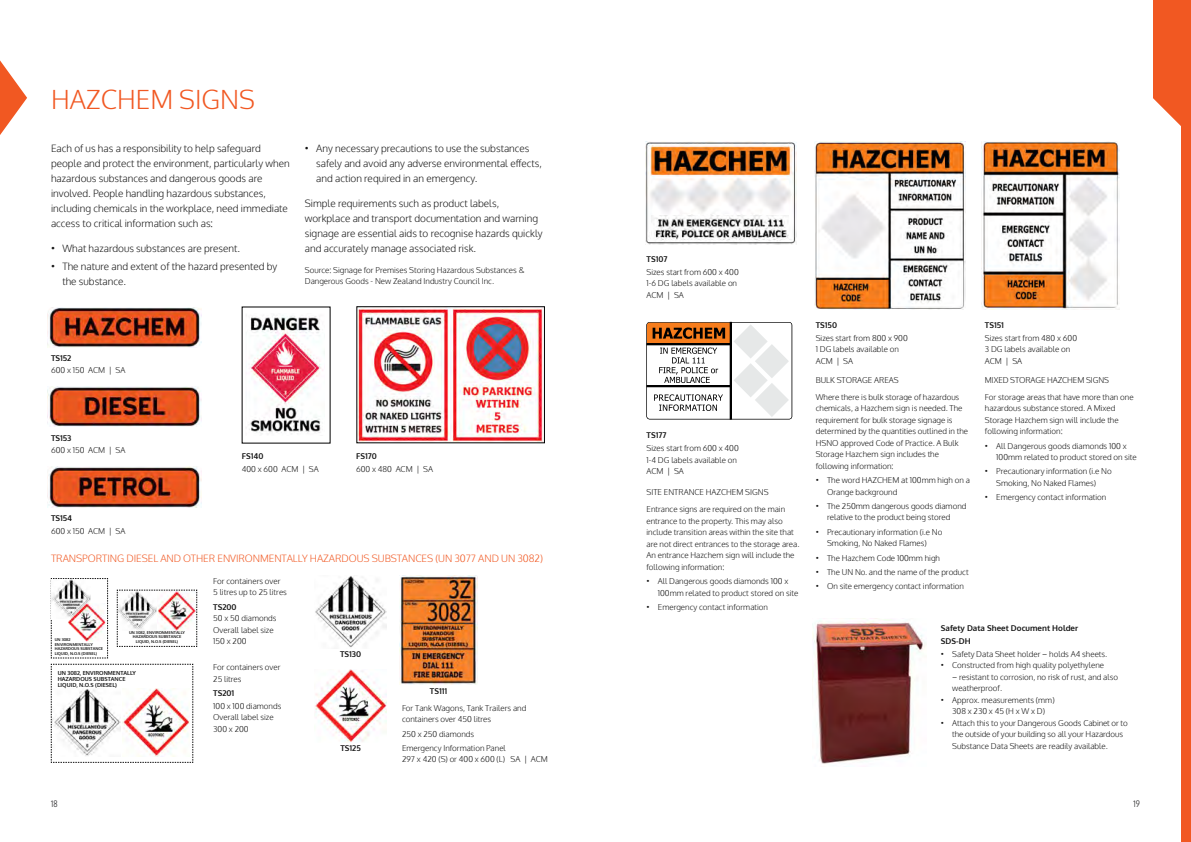
<style>
.page{position:relative;width:1191px;height:842px;background:#fff}
.page>*{position:absolute;margin:0;border:0;box-sizing:border-box;transform-origin:0 0}
.t1{font:300 26px "Oxygen";color:#f15822}
.t2{font:300 10px/15px "Oxygen";color:#141414}
.t3{font:300 10px "Oxygen";letter-spacing:-.005em;color:#f15822}
.t4{font:9px "Oxygen";color:#414042;scale:.8 1}
.t5{font:300 8px/11.5px "Oxygen";color:#141414}
.t6{font:700 8px/12.9px "Oxygen";color:#141414}
.t7{font:700 5.6px/6.1px "Oxygen";color:#141414}
.t8{font:700 4px/4.5px "Oxygen";color:#141414;text-align:center}
.s1{font-weight:400}
</style>
<div class="page">
<svg style="left:0;top:60px;width:27px;height:75px"></svg>
<img style="left:48px;top:307px;width:153px;height:41px">
<img style="left:48px;top:386px;width:153px;height:41px">
<img style="left:48px;top:467px;width:153px;height:40px">
<img style="left:399px;top:575px;width:79px;height:110px">
<img style="left:315px;top:576px;width:72px;height:72px">
<img style="left:315px;top:669px;width:72px;height:73px">
<img style="left:358px;top:308px;width:185px;height:133px">
<div style="left:356px;top:306px;width:189px;height:137px;border:1px solid #000"></div>
<img style="left:246px;top:315px;width:79px;height:119px">
<svg style="left:51px;top:578px;width:146px;height:185px"></svg>
<img style="left:52px;top:580px;width:38px;height:38px">
<img style="left:67px;top:603px;width:38px;height:39px">
<img style="left:645px;top:141px;width:151px;height:103px">
<img style="left:814px;top:141px;width:151px;height:168px">
<img style="left:982px;top:141px;width:138px;height:168px">
<img style="left:812px;top:619px;width:113px;height:145px">
<div style="left:1181px;top:0;width:10px;height:842px;background:#f15822"></div>
<svg style="left:1153px;top:0;width:28px;height:126px;background:#f26a3a"></svg>
<img style="left:651px;top:216px;width:137px;height:23px">
<svg style="left:646px;top:322px;width:146px;height:97px"></svg>
<h1 class="t1" style="left:51px;top:83px;width:206px">HAZCHEM SIGNS</h1>
<p class="t2" style="left:51px;top:141px;width:240px">Each of us has a responsibility to help safeguard people and protect the environment, particularly when hazardous substances and dangerous goods are involved. People handling hazardous substances, including chemicals in the workplace, need immediate access to critical information such as:</p>
<p class="t2" style="left:51px;top:241px;width:190px">• What hazardous substances are present.</p>
<p class="t2" style="left:62px;top:259px;width:216px;text-indent:-11px">• The nature and extent of the hazard presented by the substance.</p>
<p class="t2" style="left:316px;top:141px;width:227px;text-indent:-11px">• Any necessary precautions to use the substances safely and avoid any adverse environmental effects, and action required in an emergency.</p>
<p class="t2" style="left:305px;top:196px;width:239px">Simple requirements such as product labels, workplace and transport documentation and warning signage are essential aids to recognise hazards quickly and accurately manage associated risk.</p>
<p class="t5" style="left:305px;top:265px;width:221px;line-height:11px">Source: Signage for Premises Storing Hazardous Substances &amp;<br>Dangerous Goods - New Zealand Industry Council Inc.</p>
<p class="t6" style="left:51px;top:351px;width:22px">TS152</p>
<p class="t5" style="left:51px;top:365px;width:76px">600 x 150 ACM | SA</p>
<p class="t6" style="left:51px;top:431px;width:22px">TS153</p>
<p class="t5" style="left:51px;top:445px;width:76px">600 x 150 ACM | SA</p>
<p class="t6" style="left:242px;top:450px;width:23px">FS140</p>
<p class="t5" style="left:242px;top:463px;width:78px">400 x 600 ACM | SA</p>
<p class="t6" style="left:356px;top:450px;width:22px">FS170</p>
<p class="t5" style="left:356px;top:463px;width:78px">600 x 480 ACM | SA</p>
<p class="t6" style="left:51px;top:512px;width:23px">TS154</p>
<p class="t5" style="left:51px;top:525px;width:76px">600 x 150 ACM | SA</p>
<p class="t3" style="left:51px;top:552px;width:493px">TRANSPORTING DIESEL AND OTHER ENVIRONMENTALLY HAZARDOUS SUBSTANCES (UN 3077 AND UN 3082)</p>
<p class="t5" style="left:213px;top:575px;width:75px">For containers over<br>5 litres up to 25 litres</p>
<p class="t6" style="left:213px;top:600px;width:25px">TS200</p>
<p class="t5" style="left:213px;top:613px;width:65px">50 x 50 diamonds<br>Overall label size<br>150 x 200</p>
<p class="t5" style="left:213px;top:662px;width:69px">For containers over<br>25 litres</p>
<p class="t6" style="left:213px;top:687px;width:23px">TS201</p>
<p class="t5" style="left:213px;top:700px;width:70px">100 x 100 diamonds<br>Overall label size<br>300 x 200</p>
<p class="t5" style="left:402px;top:702px;width:126px">For Tank Wagons, Tank Trailers and containers over 450 litres</p>
<p class="t5" style="left:402px;top:727px;width:105px;line-height:14.3px">250 x 250 diamonds<br>Emergency Information Panel</p>
<p class="t5" style="left:402px;top:754px;width:147px">297 x 420 (S) or 400 x 600 (L) SA | ACM</p>
<p class="t8" style="left:129px;top:630px;width:58px">UN 3082, ENVIRONMENTALLY<br>HAZARDOUS SUBSTANCE<br>LIQUID, N.O.S (DIESEL)</p>
<p class="t8" style="left:55px;top:638px;width:50px;text-align:left">UN 3082<br>ENVIRONMENTALLY<br>HAZARDOUS SUBSTANCE<br>LIQUID, N.O.S (DIESEL)</p>
<p class="t6" style="left:340px;top:648px;width:23px">TS130</p>
<p class="t7" style="left:58px;top:670px;width:80px">UN 3082, ENVIRONMENTALLY<br>HAZARDOUS SUBSTANCE<br>LIQUID, N.O.S (DIESEL)</p>
<p class="t6" style="left:430px;top:685px;width:19px">TS111</p>
<p class="t6" style="left:340px;top:742px;width:22px">TS125</p>
<p class="t6" style="left:646px;top:253px;width:22px">TS107</p>
<p class="t5" style="left:646px;top:266px;width:94px">Sizes start from 600 x 400<br>1-6 DG labels available on<br>ACM | SA</p>
<p class="t6" style="left:646px;top:429px;width:21px">TS177</p>
<p class="t5" style="left:646px;top:443px;width:94px">Sizes start from 600 x 400<br>1-4 DG labels available on<br>ACM | SA</p>
<p class="t5" style="left:646px;top:484px;width:140px;line-height:17.2px">SITE ENTRANCE HAZCHEM SIGNS<br>Entrance signs are required on the main</p>
<p class="t5" style="left:646px;top:516px;width:154px">entrance to the property. This may also include transition areas within the site that are not direct entrances to the storage area.<br>An entrance Hazchem sign will include the following information:</p>
<p class="t5" style="left:658px;top:576px;width:142px;text-indent:-11px">• All Dangerous goods diamonds 100 x<br>100mm related to product stored on site</p>
<p class="t5" style="left:646px;top:602px;width:123px">• Emergency contact information</p>
<p class="t6" style="left:815px;top:319px;width:23px">TS150</p>
<p class="t5" style="left:815px;top:332px;width:94px">Sizes start from 800 x 900<br>1 DG labels available on<br>ACM | SA</p>
<p class="t5" style="left:815px;top:371px;width:145px;line-height:17.2px">BULK STORAGE AREAS<br>Where there is bulk storage of hazardous</p>
<p class="t5" style="left:815px;top:403px;width:154px">chemicals, a Hazchem sign is needed. The requirement for bulk storage signage is determined by the quantities outlined in the HSNO approved Code of Practice. A Bulk Storage Hazchem sign includes the following information:</p>
<p class="t5" style="left:827px;top:475px;width:144px;text-indent:-11px">• The word HAZCHEM at 100mm high on a<br>Orange background</p>
<p class="t5" style="left:815px;top:501px;width:152px;text-align:center">• The 250mm dangerous goods diamond relative to the product being stored</p>
<p class="t5" style="left:815px;top:526px;width:128px;text-align:center">• Precautionary information (i.e No<br>Smoking, No Naked Flames)</p>
<p class="t5" style="left:815px;top:552px;width:126px">• The Hazchem Code 100mm high</p>
<p class="t5" style="left:815px;top:567px;width:154px">• The UN No. and the name of the product</p>
<p class="t5" style="left:815px;top:581px;width:150px">• On site emergency contact information</p>
<p class="t6" style="left:985px;top:319px;width:20px">TS151</p>
<p class="t5" style="left:985px;top:332px;width:94px">Sizes start from 480 x 600<br>3 DG labels available on<br>ACM | SA</p>
<p class="t5" style="left:985px;top:371px;width:150px;line-height:17.2px">MIXED STORAGE HAZCHEM SIGNS<br>For storage areas that have more than one</p>
<p class="t5" style="left:985px;top:403px;width:135px">hazardous substance stored. A Mixed<br>Storage Hazchem sign will include the following information:</p>
<p class="t5" style="left:996px;top:440px;width:142px;text-indent:-11px">• All Dangerous goods diamonds 100 x<br>100mm related to product stored on site</p>
<p class="t5" style="left:985px;top:466px;width:128px;text-align:center">• Precautionary information (i.e No<br>Smoking, No Naked Flames)</p>
<p class="t5" style="left:985px;top:492px;width:123px">• Emergency contact information</p>
<p class="t6" style="left:941px;top:622px;width:139px">Safety Data Sheet Document Holder<br>SDS-DH</p>
<p class="t5" style="left:941px;top:648px;width:168px">• Safety Data Sheet holder <span class="s1">–</span> holds A4 sheets.</p>
<p class="t5" style="left:941px;top:660px;width:165px">• Constructed from high quality polyethylene</p>
<p class="t5" style="left:952px;top:671px;width:167px"><span class="s1">–</span> resistant to corrosion, no risk of rust, and also weatherproof.</p>
<p class="t5" style="left:941px;top:694px;width:115px;text-align:center">• Approx. measurements (mm)<br>308 x 230 x 45 (H x W x D)</p>
<p class="t5" style="left:952px;top:717px;width:177px;text-indent:-11px">• Attach this to your Dangerous Goods Cabinet or to the outside of your building so all your Hazardous<br>Substance Data Sheets are readily available.</p>
<p class="t4" style="left:51px;top:797px;width:10px">18</p>
<p class="t4" style="left:1133px;top:797px;width:10px">19</p>
</div>
